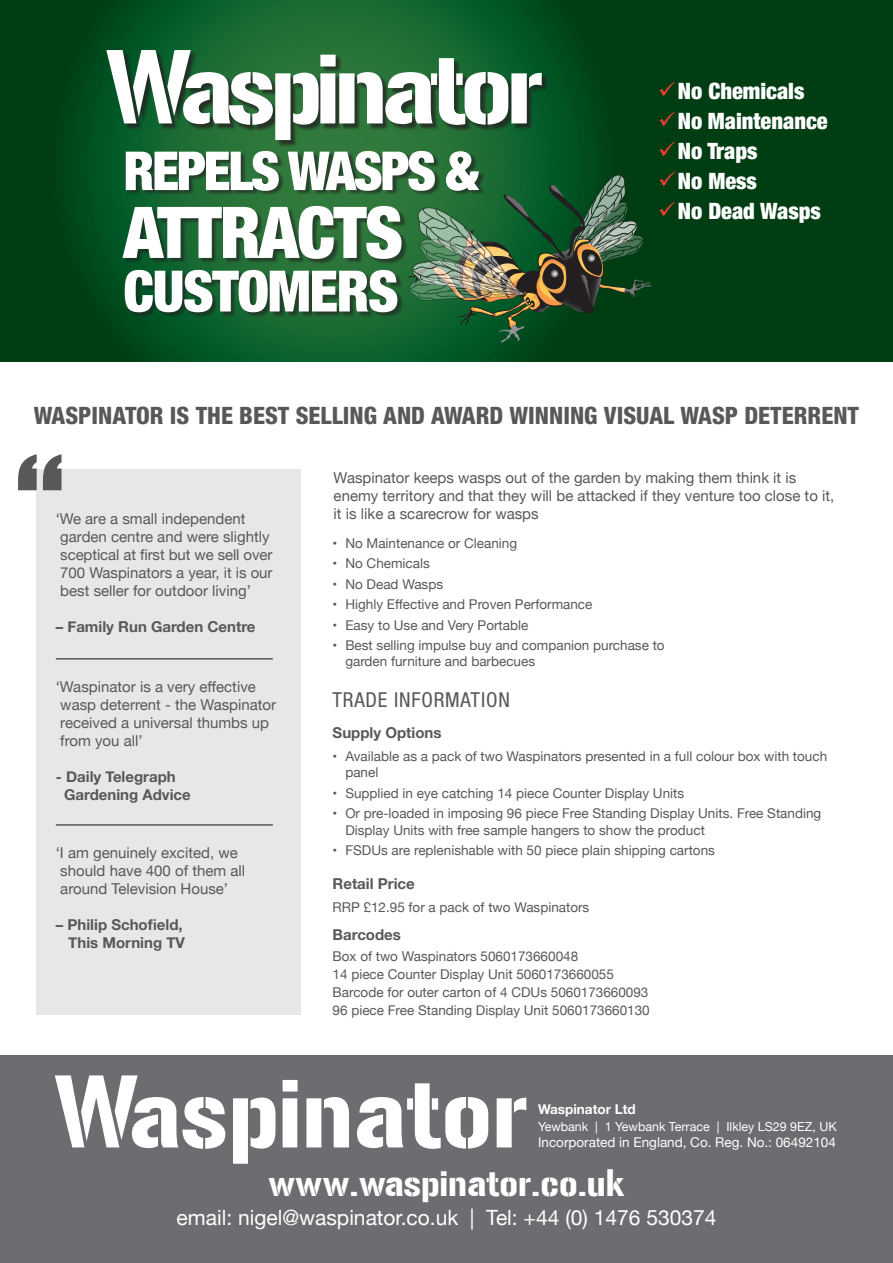
<style>
.page{position:relative;width:893px;height:1263px;background:#fff}
.page>*{position:absolute;margin:0;border:0;box-sizing:border-box;transform-origin:0 0}
.t1{font:91.65px "Gunplay";letter-spacing:-.06em;color:#fff}
.t2{font:90px "Gunplay";color:#fff}
.t3{font:900 condensed 71.4px "Helvetica Neue LT Std";letter-spacing:-.025em;color:#fff}
.t4{font:900 condensed 57.15px "Helvetica Neue LT Std";letter-spacing:-.025em;color:#fff}
.t5{font:900 condensed 53.85px "Helvetica Neue LT Std";letter-spacing:-.04em;color:#fff}
.t6{font:33px "Gunplay";color:#fff}
.t7{font:800 condensed 24px "Helvetica Neue LT Std";color:#57585a}
.t8{font:900 condensed 22.5px "Helvetica Neue";color:#fff}
.t9{font:21px "Helvetica Neue";color:#fff}
.t10{font:condensed 20.7px "Helvetica Neue LT Std";letter-spacing:.04em;color:#57585a}
.t11{font:15px/18px "Helvetica Neue";color:#57585a}
.t12{font:700 15px/18px "Helvetica Neue";color:#57585a;text-align:right}
.t13{font:13.5px/18px "Helvetica Neue";color:#57585a}
.t14{font:13.5px "Helvetica Neue";color:#fff}
.t15{font:700 13.5px "Helvetica Neue";color:#fff}
.t16{font:12.45px "Helvetica Neue";color:#fff}
.s1{color:#ee3e34}
</style>
<div class="page">
<div style="left:37px;top:469px;width:264px;height:546px;background:#e6e7e9"></div>
<div style="left:0;top:0;width:893px;height:361px;background:#003d12"></div>
<svg style="left:70px;top:0;width:550px;height:361px"></svg>
<svg style="left:18px;top:454px;width:44px;height:36px"></svg>
<hr style="left:56px;top:658px;width:217px;height:1px;background:#57585a">
<hr style="left:56px;top:824px;width:217px;height:2px;background:#57585a">
<div style="left:124px;top:152px;width:361px;height:165px;background:#231f20;opacity:.6"></div>
<div style="left:107px;top:51px;width:441px;height:96px;background:#231f20;opacity:.75"></div>
<img style="left:407px;top:175px;width:245px;height:168px">
<div style="left:0;top:1055px;width:893px;height:208px;background:#6c6d70"></div>
<p class="t1" style="left:105px;top:34px;width:440px">Waspinator</p>
<p class="t5" style="left:123px;top:138px;width:357px">REPELS WASPS &amp;</p>
<p class="t3" style="left:123px;top:188px;width:281px">ATTRACTS</p>
<p class="t4" style="left:123px;top:256px;width:277px">CUSTOMERS</p>
<p class="t8" style="left:658px;top:73px;width:148px"><span class="s1">✓</span>No Chemicals</p>
<p class="t8" style="left:658px;top:103px;width:171px"><span class="s1">✓</span>No Maintenance</p>
<p class="t8" style="left:658px;top:133px;width:101px"><span class="s1">✓</span>No Traps</p>
<p class="t8" style="left:658px;top:163px;width:100px"><span class="s1">✓</span>No Mess</p>
<p class="t8" style="left:658px;top:193px;width:164px"><span class="s1">✓</span>No Dead Wasps</p>
<p class="t7" style="left:34px;top:400px;width:827px">WASPINATOR IS THE BEST SELLING AND AWARD WINNING VISUAL WASP DETERRENT</p>
<p class="t11" style="left:60px;top:511px;width:214px;text-indent:-4px">‘We are a small independent garden centre and were slightly sceptical at first but we sell over<br>700 Waspinators a year, it is our best seller for outdoor living’</p>
<p class="t12" style="left:56px;top:618px;width:201px">– Family Run Garden Centre</p>
<p class="t11" style="left:60px;top:679px;width:217px;text-indent:-4px">‘Waspinator is a very effective wasp deterrent - the Waspinator received a universal thumbs up from you all’</p>
<p class="t12" style="left:64px;top:768px;width:128px;text-align:left;text-indent:-8px">- Daily Telegraph<br>Gardening Advice</p>
<p class="t11" style="left:60px;top:844px;width:186px;text-indent:-4px">‘I am genuinely excited, we should have 400 of them all around Television House’</p>
<p class="t12" style="left:56px;top:916px;width:131px">– Philip Schofield,<br>This Morning TV</p>
<p class="t11" style="left:334px;top:470px;width:502px">Waspinator keeps wasps out of the garden by making them think it is enemy territory and that they will be attacked if they venture too close to it, it is like a scarecrow for wasps</p>
<p class="t13" style="left:333px;top:535px;width:186px">• No Maintenance or Cleaning</p>
<p class="t13" style="left:333px;top:555px;width:99px">• No Chemicals</p>
<p class="t13" style="left:333px;top:576px;width:112px">• No Dead Wasps</p>
<p class="t13" style="left:333px;top:596px;width:261px">• Highly Effective and Proven Performance</p>
<p class="t13" style="left:333px;top:617px;width:197px">• Easy to Use and Very Portable</p>
<p class="t13" style="left:345px;top:638px;width:321px;line-height:16.2px;text-indent:-13px">• Best selling impulse buy and companion purchase to garden furniture and barbecues</p>
<p class="t10" style="left:333px;top:688px;width:179px">TRADE INFORMATION</p>
<p class="t12" style="left:333px;top:724px;width:110px">Supply Options</p>
<p class="t13" style="left:345px;top:749px;width:483px;line-height:16.2px;text-indent:-13px">• Available as a pack of two Waspinators presented in a full colour box with touch panel</p>
<p class="t13" style="left:333px;top:785px;width:353px">• Supplied in eye catching 14 piece Counter Display Units</p>
<p class="t13" style="left:345px;top:806px;width:477px;line-height:16.2px;text-indent:-13px">• Or pre-loaded in imposing 96 piece Free Standing Display Units. Free Standing<br>Display Units with free sample hangers to show the product</p>
<p class="t13" style="left:333px;top:842px;width:384px">• FSDUs are replenishable with 50 piece plain shipping cartons</p>
<p class="t12" style="left:333px;top:875px;width:84px">Retail Price</p>
<p class="t13" style="left:333px;top:899px;width:258px">RRP £12.95 for a pack of two Waspinators</p>
<p class="t13" style="left:333px;top:948px;width:319px">Box of two Waspinators 5060173660048<br>14 piece Counter Display Unit 5060173660055<br>Barcode for outer carton of 4 CDUs 5060173660093<br>96 piece Free Standing Display Unit 5060173660130</p>
<p class="t12" style="left:333px;top:926px;width:70px">Barcodes</p>
<p class="t2" style="left:54px;top:1059px;width:476px">Waspinator</p>
<p class="t15" style="left:538px;top:1099px;width:99px">Waspinator Ltd</p>
<p class="t16" style="left:538px;top:1117px;width:300px">Yewbank | 1 Yewbank Terrace | Ilkley LS29 9EZ, UK</p>
<p class="t14" style="left:538px;top:1133px;width:299px">Incorporated in England, Co. Reg. No.: 06492104</p>
<p class="t6" style="left:268px;top:1164px;width:358px">www.waspinator.co.uk</p>
<p class="t9" style="left:177px;top:1203px;width:541px">email: nigel@waspinator.co.uk | Tel: +44 (0) 1476 530374</p>
</div>
